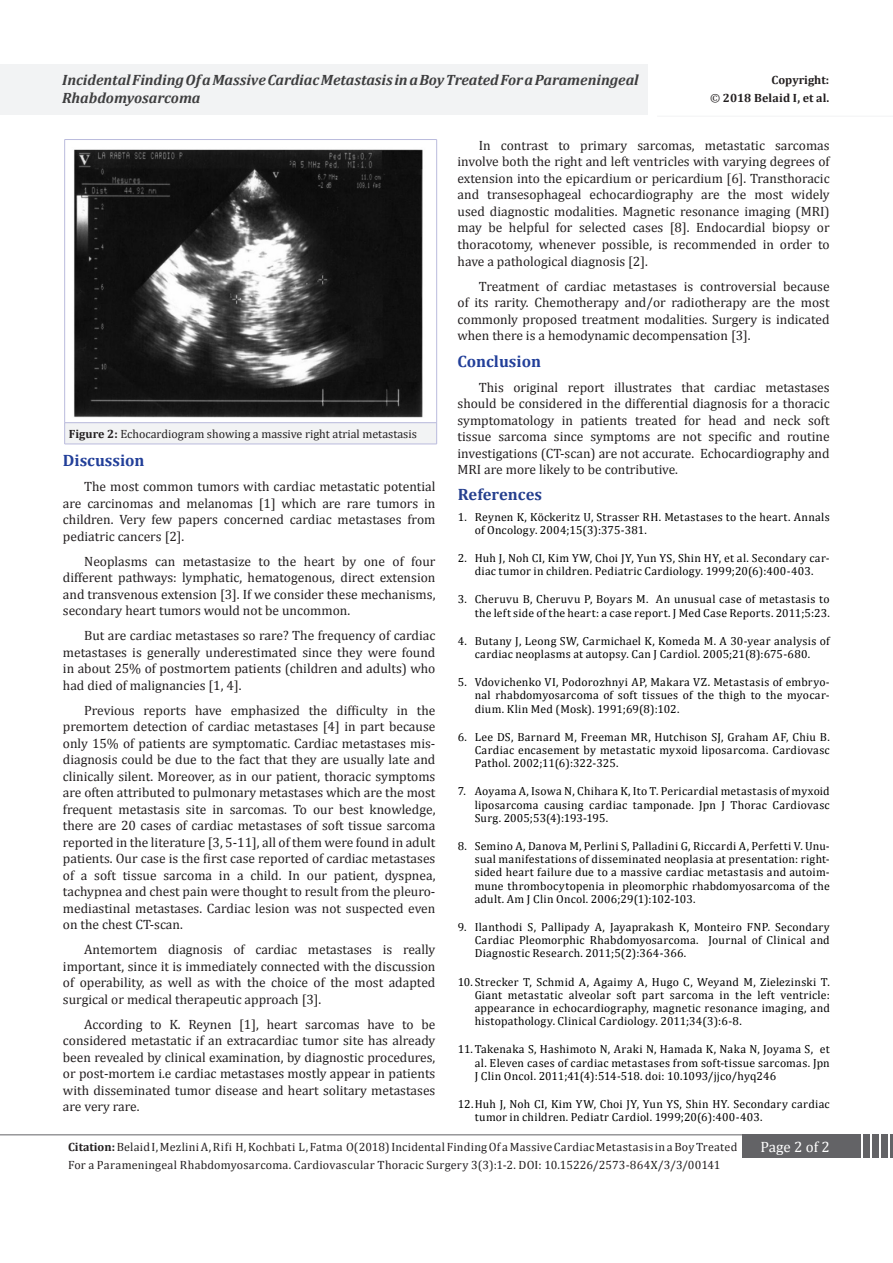
<style>
.page{position:relative;width:893px;height:1263px;background:#fff}
.page>*{position:absolute;margin:0;border:0;box-sizing:border-box;transform-origin:0 0}
.t1{font:700 16.5px "Cambria";color:#223f99}
.t2{font:700 16.5px "Cambria";color:#253f8e}
.t3{font:italic 700 15px/18px "Cambria";color:#3e3e3f}
.t4{font:15px "Cambria";color:#fff}
.t5{font:13.5px/16.5px "Cambria";color:#231f20;text-align:justify}
.t6{font:12px "Cambria";letter-spacing:.015em;color:#231f20}
.t7{font:700 12px/18px "Cambria";color:#231f20;text-align:right}
.t8{font:11.7px/13.2px "Cambria";letter-spacing:.02em;color:#000;text-align:justify}
.s1{font-weight:400}
.s2{font-weight:700}
</style>
<div class="page">
<hr style="left:0;top:1134px;width:749px;height:1px;background:#636366">
<div style="left:741px;top:1134px;width:119px;height:24px;background:#636366"></div>
<div style="left:863px;top:1134px;width:6px;height:24px;background:#636366"></div>
<div style="left:872px;top:1134px;width:6px;height:24px;background:#636366"></div>
<div style="left:881px;top:1134px;width:6px;height:24px;background:#636366"></div>
<hr style="left:890px;top:1134px;width:3px;height:24px;background:#636366">
<div style="left:0;top:64px;width:647px;height:51px;background:#f2f3f4"></div>
<hr style="left:657px;top:116px;width:236px;height:1px;background:#f2f3f4">
<div style="left:65px;top:423px;width:372px;height:21px;background:#f2f3f4"></div>
<hr style="left:65px;top:139px;width:372px;height:1px;background:#babbdd">
<hr style="left:64px;top:140px;width:1px;height:283px;background:#babbdd">
<hr style="left:436px;top:140px;width:1px;height:283px;background:#babbdd">
<hr style="left:65px;top:422px;width:372px;height:1px;background:#babbdd">
<svg style="left:64px;top:423px;width:1px;height:21px"></svg>
<svg style="left:436px;top:423px;width:1px;height:21px"></svg>
<hr style="left:65px;top:444px;width:372px;height:1px;background:#babbdd">
<img style="left:74px;top:149px;width:349px;height:269px">
<p class="t3" style="left:62px;top:70px;width:578px">Incidental Finding Of a Massive Cardiac Metastasis in a Boy Treated For a Parameningeal<br>Rhabdomyosarcoma</p>
<p class="t7" style="left:710px;top:70px;width:121px">Copyright:<br><span class="s1">©</span> 2018 Belaid I, et al.</p>
<p class="t6" style="left:69px;top:427px;width:349px"><span class="s2">Figure 2:</span> Echocardiogram showing a massive right atrial metastasis</p>
<p class="t1" style="left:63px;top:449px;width:83px">Discussion</p>
<p class="t5" style="left:63px;top:478px;width:374px;text-indent:21px">The most common tumors with cardiac metastatic potential are carcinomas and melanomas [1] which are rare tumors in children. Very few papers concerned cardiac metastases from pediatric cancers [2].</p>
<p class="t5" style="left:63px;top:553px;width:374px;text-indent:21px">Neoplasms can metastasize to the heart by one of four different pathways: lymphatic, hematogenous, direct extension and transvenous extension [3]. If we consider these mechanisms, secondary heart tumors would not be uncommon.</p>
<p class="t5" style="left:63px;top:627px;width:374px;text-indent:21px">But are cardiac metastases so rare? The frequency of cardiac metastases is generally underestimated since they were found in about 25% of postmortem patients (children and adults) who had died of malignancies [1, 4].</p>
<p class="t5" style="left:63px;top:702px;width:374px;text-indent:21px">Previous reports have emphasized the difficulty in the premortem detection of cardiac metastases [4] in part because only 15% of patients are symptomatic. Cardiac metastases mis&shy;diagnosis could be due to the fact that they are usually late and clinically silent. Moreover, as in our patient, thoracic symptoms are often attributed to pulmonary metastases which are the most frequent metastasis site in sarcomas. To our best knowledge, there are 20 cases of cardiac metastases of soft tissue sarcoma reported in the literature [3, 5-11], all of them were found in adult patients. Our case is the first case reported of cardiac metastases of a soft tissue sarcoma in a child. In our patient, dyspnea, tachypnea and chest pain were thought to result from the pleuro&shy;mediastinal metastases. Cardiac lesion was not suspected even on the chest CT-scan.</p>
<p class="t5" style="left:63px;top:941px;width:374px;text-indent:21px">Antemortem diagnosis of cardiac metastases is really important, since it is immediately connected with the discussion of operability, as well as with the choice of the most adapted surgical or medical therapeutic approach [3].</p>
<p class="t5" style="left:63px;top:1016px;width:374px;text-indent:21px">According to K. Reynen [1], heart sarcomas have to be considered metastatic if an extracardiac tumor site has already been revealed by clinical examination, by diagnostic procedures, or post-mortem i.e cardiac metastases mostly appear in patients with disseminated tumor disease and heart solitary metastases are very rare.</p>
<p class="t5" style="left:458px;top:137px;width:374px;text-indent:21px">In contrast to primary sarcomas, metastatic sarcomas involve both the right and left ventricles with varying degrees of extension into the epicardium or pericardium [6]. Transthoracic and transesophageal echocardiography are the most widely used diagnostic modalities. Magnetic resonance imaging (MRI) may be helpful for selected cases [8]. Endocardial biopsy or thoracotomy, whenever possible, is recommended in order to have a pathological diagnosis [2].</p>
<p class="t5" style="left:458px;top:278px;width:374px;text-indent:21px">Treatment of cardiac metastases is controversial because of its rarity. Chemotherapy and/or radiotherapy are the most commonly proposed treatment modalities. Surgery is indicated when there is a hemodynamic decompensation [3].</p>
<p class="t1" style="left:458px;top:349px;width:85px">Conclusion</p>
<p class="t5" style="left:458px;top:379px;width:374px;text-indent:21px">This original report illustrates that cardiac metastases should be considered in the differential diagnosis for a thoracic symptomatology in patients treated for head and neck soft tissue sarcoma since symptoms are not specific and routine investigations (CT-scan) are not accurate. Echocardiography and MRI are more likely to be contributive.</p>
<p class="t2" style="left:458px;top:483px;width:86px">References</p>
<p class="t8" style="left:475px;top:510px;width:357px;text-indent:-17px">1. Reynen K, Köckeritz U, Strasser RH. Metastases to the heart. Annals of Oncology. 2004;15(3):375-381.</p>
<p class="t8" style="left:458px;top:551px;width:374px;text-align:center">2. Huh J, Noh CI, Kim YW, Choi JY, Yun YS, Shin HY, et al. Secondary car&shy;diac tumor in children. Pediatric Cardiology. 1999;20(6):400-403.</p>
<p class="t8" style="left:458px;top:593px;width:374px;text-align:right">3. Cheruvu B, Cheruvu P, Boyars M. An unusual case of metastasis to the left side of the heart: a case report. J Med Case Reports. 2011;5:23.</p>
<p class="t8" style="left:458px;top:634px;width:374px;text-align:center">4. Butany J, Leong SW, Carmichael K, Komeda M. A 30-year analysis of cardiac neoplasms at autopsy. Can J Cardiol. 2005;21(8):675-680.</p>
<p class="t8" style="left:475px;top:676px;width:357px;text-indent:-17px">5. Vdovichenko VI, Podorozhnyi AP, Makara VZ. Metastasis of embryo&shy;nal rhabdomyosarcoma of soft tissues of the thigh to the myocar&shy;dium. Klin Med (Mosk). 1991;69(8):102.</p>
<p class="t8" style="left:475px;top:730px;width:357px;text-indent:-17px">6. Lee DS, Barnard M, Freeman MR, Hutchison SJ, Graham AF, Chiu B.<br>Cardiac encasement by metastatic myxoid liposarcoma. Cardiovasc Pathol. 2002;11(6):322-325.</p>
<p class="t8" style="left:475px;top:785px;width:357px;text-indent:-17px">7. Aoyama A, Isowa N, Chihara K, Ito T. Pericardial metastasis of myxoid liposarcoma causing cardiac tamponade. Jpn J Thorac Cardiovasc Surg. 2005;53(4):193-195.</p>
<p class="t8" style="left:475px;top:839px;width:357px;text-indent:-17px">8. Semino A, Danova M, Perlini S, Palladini G, Riccardi A, Perfetti V. Unu&shy;sual manifestations of disseminated neoplasia at presentation: right&shy;sided heart failure due to a massive cardiac metastasis and autoim&shy;mune thrombocytopenia in pleomorphic rhabdomyosarcoma of the adult. Am J Clin Oncol. 2006;29(1):102-103.</p>
<p class="t8" style="left:475px;top:920px;width:357px;text-indent:-17px">9. Ilanthodi S, Pallipady A, Jayaprakash K, Monteiro FNP. Secondary Cardiac Pleomorphic Rhabdomyosarcoma. Journal of Clinical and Diagnostic Research. 2011;5(2):364-366.</p>
<p class="t8" style="left:475px;top:975px;width:357px;text-indent:-17px">10. Strecker T, Schmid A, Agaimy A, Hugo C, Weyand M, Zielezinski T.<br>Giant metastatic alveolar soft part sarcoma in the left ventricle: appearance in echocardiography, magnetic resonance imaging, and histopathology. Clinical Cardiology. 2011;34(3):6-8.</p>
<p class="t8" style="left:475px;top:1043px;width:357px;text-indent:-17px">11.Takenaka S, Hashimoto N, Araki N, Hamada K, Naka N, Joyama S, et al. Eleven cases of cardiac metastases from soft-tissue sarcomas. Jpn J Clin Oncol. 2011;41(4):514-518. doi: 10.1093/jjco/hyq246</p>
<p class="t8" style="left:475px;top:1097px;width:357px;text-indent:-17px">12.Huh J, Noh CI, Kim YW, Choi JY, Yun YS, Shin HY. Secondary cardiac tumor in children. Pediatr Cardiol. 1999;20(6):400-403.</p>
<p class="t6" style="left:68px;top:1140px;width:671px"><span class="s2">Citation:</span> Belaid I, Mezlini A, Rifi H, Kochbati L, Fatma O(2018) Incidental Finding Of a Massive Cardiac Metastasis in a Boy Treated</p>
<p class="t4" style="left:760px;top:1138px;width:71px">Page 2 of 2</p>
<p class="t6" style="left:68px;top:1158px;width:654px">For a Parameningeal Rhabdomyosarcoma. Cardiovascular Thoracic Surgery 3(3):1-2. DOI: 10.15226/2573-864X/3/3/00141</p>
</div>
